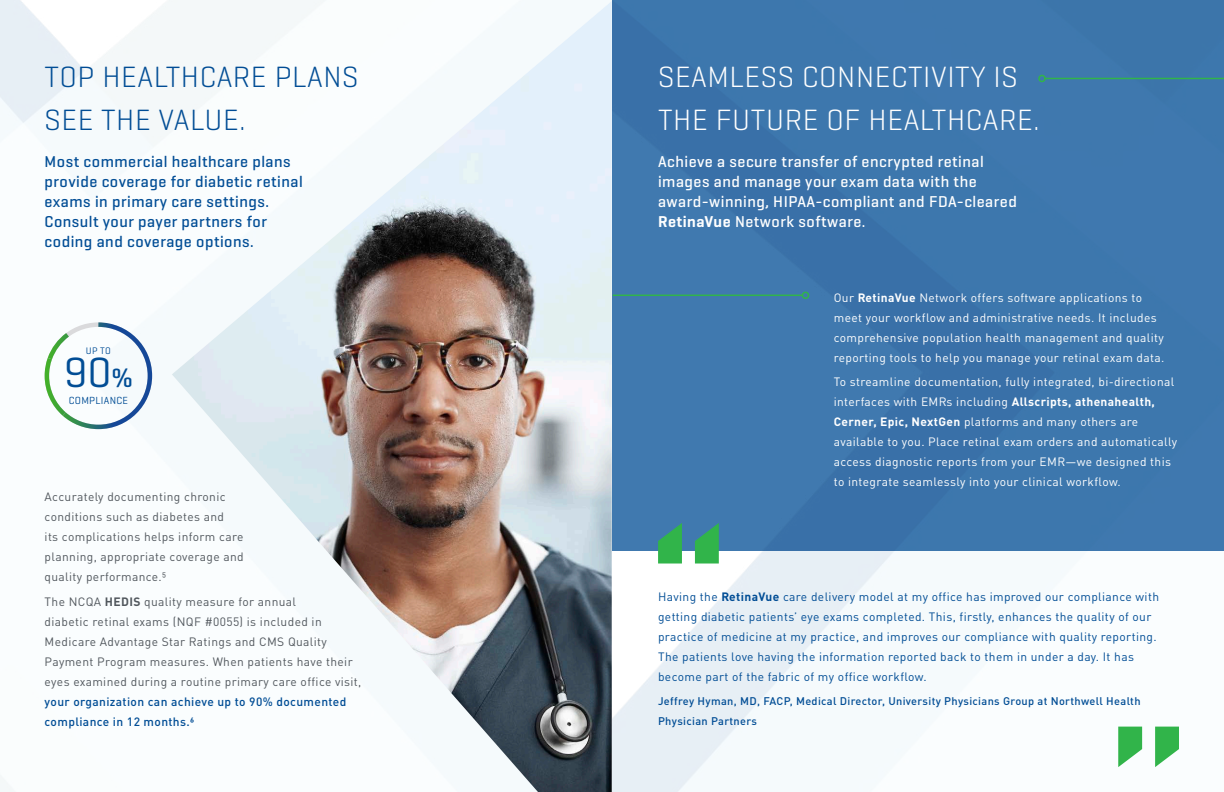
<style>
.page{position:relative;width:1224px;height:792px;background:#fff}
.page>*{position:absolute;margin:0;border:0;box-sizing:border-box;transform-origin:0 0}
.t1{font:43px "Geogrotesque";color:#014d95}
.t2{font:300 29.9px/43.1px "Geogrotesque";letter-spacing:.02em;color:#fff}
.t3{font:300 29.9px/43.1px "Geogrotesque";letter-spacing:.02em;color:#014d95}
.t4{font:500 16px/20px "Geogrotesque";letter-spacing:.03em;color:#fff}
.t5{font:500 16px/20px "Geogrotesque";letter-spacing:.03em;color:#014d95}
.t6{font:12px/20px "DINOT";letter-spacing:.03em;color:#fff}
.t7{font:12px/20px "DINOT";letter-spacing:.03em;color:#52585e}
.t8{font:12px/20px "DINOT";letter-spacing:.03em;color:#014d95}
.t9{font:500 12px/20px "DINOT";letter-spacing:.03em;color:#014d95}
.t10{font:500 11px/20px "DINOT";letter-spacing:.03em;color:#014d95}
.t11{font:10.5px "Geogrotesque";letter-spacing:.03em;color:#014d95}
.t12{font:9.7px "Geogrotesque";color:#014d95}
.s1{font-weight:600}
.s2{font-weight:500;font-size:27px}
.s3{font-weight:700}
</style>
<div class="page">
<img style="left:0;top:0;width:1224px;height:792px">
<div style="left:613px;top:0;width:611px;height:550px;background:#3d77ad"></div>
<svg style="left:658px;top:523px;width:61px;height:41px"></svg>
<svg style="left:1118px;top:727px;width:61px;height:40px"></svg>
<hr style="left:1045px;top:78px;width:179px;height:1px;background:#31b44a">
<div style="left:1038px;top:75px;width:8px;height:7px;border:2px solid #31b44a;border-radius:50%"></div>
<hr style="left:613px;top:295px;width:190px;height:1px;background:#31b44a">
<div style="left:802px;top:292px;width:7px;height:7px;border:2px solid #31b44a;border-radius:50%"></div>
<img style="left:172px;top:1px;width:440px;height:791px">
<svg style="left:42px;top:320px;width:112px;height:111px"></svg>
<p class="t3" style="left:45px;top:54px;width:315px">TOP HEALTHCARE PLANS<br>SEE THE VALUE.</p>
<p class="t2" style="left:658px;top:54px;width:383px">SEAMLESS CONNECTIVITY IS<br>THE FUTURE OF HEALTHCARE.</p>
<p class="t5" style="left:45px;top:151px;width:260px">Most commercial healthcare plans provide coverage for diabetic retinal exams in primary care settings.<br>Consult your payer partners for coding and coverage options.</p>
<p class="t4" style="left:658px;top:151px;width:360px">Achieve a secure transfer of encrypted retinal images and manage your exam data with the award-winning, HIPAA-compliant and FDA-cleared <span class="s1">RetinaVue</span> Network software.</p>
<p class="t12" style="left:86px;top:345px;width:26px">UP TO</p>
<p class="t1" style="left:64px;top:346px;width:70px">90<span class="s2">%</span></p>
<p class="t11" style="left:69px;top:394px;width:61px">COMPLIANCE</p>
<p class="t7" style="left:45px;top:486px;width:201px">Accurately documenting chronic conditions such as diabetes and<br>its complications helps inform care planning, appropriate coverage and quality performance.5</p>
<p class="t7" style="left:45px;top:591px;width:318px">The NCQA <span class="s3">HEDIS</span> quality measure for annual<br>diabetic retinal exams (NQF #0055) is included in Medicare Advantage Star Ratings and CMS Quality Payment Program measures. When patients have their eyes examined during a routine primary care office visit,</p>
<p class="t9" style="left:45px;top:690px;width:303px">your organization can achieve up to 90% documented compliance in 12 months.6</p>
<p class="t6" style="left:834px;top:287px;width:332px">Our <span class="s3">RetinaVue</span> Network offers software applications to meet your workflow and administrative needs. It includes comprehensive population health management and quality reporting tools to help you manage your retinal exam data.</p>
<p class="t6" style="left:834px;top:371px;width:345px">To streamline documentation, fully integrated, bi-directional interfaces with EMRs including <span class="s3">Allscripts, athenahealth, Cerner, Epic, NextGen</span> platforms and many others are available to you. Place retinal exam orders and automatically access diagnostic reports from your EMR—we designed this to integrate seamlessly into your clinical workflow.</p>
<p class="t8" style="left:658px;top:585px;width:503px">Having the <span class="s3">RetinaVue</span> care delivery model at my office has improved our compliance with getting diabetic patients’ eye exams completed. This, firstly, enhances the quality of our practice of medicine at my practice, and improves our compliance with quality reporting.<br>The patients love having the information reported back to them in under a day. It has become part of the fabric of my office workflow.</p>
<p class="t10" style="left:658px;top:690px;width:484px">Jeffrey Hyman, MD, FACP, Medical Director, University Physicians Group at Northwell Health<br>Physician Partners</p>
</div>
